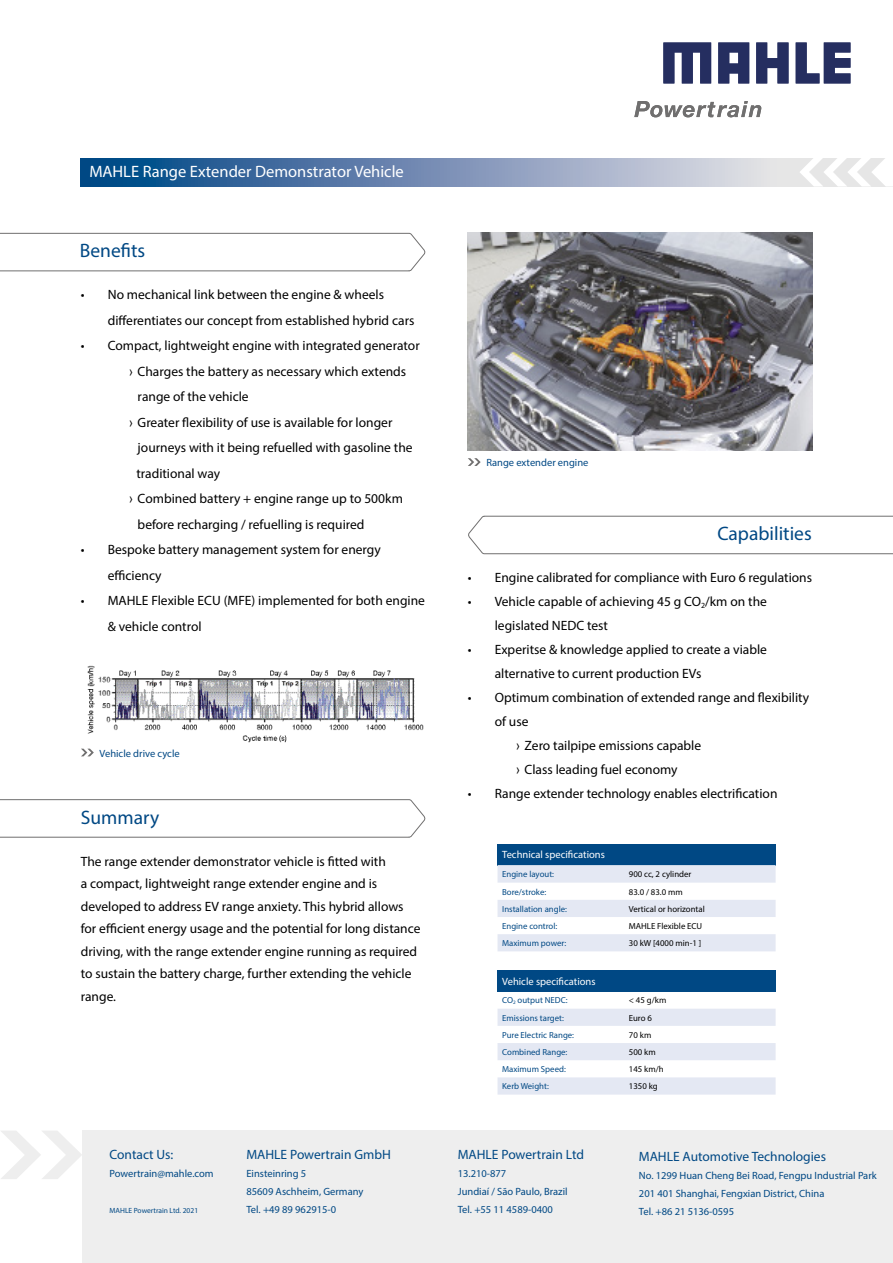
<style>
.page{position:relative;width:893px;height:1263px;background:#fff}
.page>*{position:absolute;margin:0;border:0;box-sizing:border-box;transform-origin:0 0}
.t1{font:19.5px "Myriad Pro";color:#004884}
.t2{font:16.5px "Myriad Pro";color:#fff}
.t3{font:13.5px/22.5px "Myriad Pro";color:#000}
.t4{font:13.5px "Myriad Pro";color:#004884}
.t5{font:10.5px/18px "Myriad Pro";color:#004884}
.t6{font:10.5px "Myriad Pro";color:#fff}
.t7{font:8.7px "Myriad Pro";color:#004884}
.t8{font:8.7px "Myriad Pro";color:#000}
.t9{font:7.5px "Myriad Pro";color:#004884}
.s1{font-family:"Arial Narrow"}
.s2{font-size:5.1px}
</style>
<div class="page">
<svg style="left:81px;top:158px;width:718px;height:28px;background:#7591b5"></svg>
<svg style="left:799px;top:158px;width:86px;height:28px"></svg>
<svg style="left:468px;top:458px;width:13px;height:8px"></svg>
<div style="left:82px;top:1130px;width:811px;height:133px;background:#eee"></div>
<svg style="left:1px;top:1131px;width:81px;height:48px"></svg>
<svg style="left:0;top:233px;width:426px;height:39px"></svg>
<svg style="left:468px;top:515px;width:425px;height:39px"></svg>
<svg style="left:0;top:799px;width:426px;height:39px"></svg>
<img style="left:468px;top:233px;width:344px;height:218px">
<div style="left:497px;top:970px;width:279px;height:21px;background:#004884"></div>
<svg style="left:497px;top:1009px;width:279px;height:85px"></svg>
<div style="left:497px;top:844px;width:279px;height:21px;background:#004884"></div>
<svg style="left:497px;top:865px;width:279px;height:86px"></svg>
<img style="left:87px;top:665px;width:337px;height:78px">
<svg style="left:81px;top:749px;width:13px;height:7px"></svg>
<svg style="left:634px;top:101px;width:127px;height:16px"></svg>
<svg style="left:663px;top:42px;width:48px;height:41px"></svg>
<svg style="left:756px;top:42px;width:32px;height:41px"></svg>
<svg style="left:796px;top:42px;width:54px;height:41px"></svg>
<svg style="left:718px;top:42px;width:31px;height:41px"></svg>
<p class="t2" style="left:89px;top:161px;width:316px">MAHLE Range Extender Demonstrator Vehicle</p>
<h1 class="t1" style="left:80px;top:239px;width:67px">Benefits</h1>
<p class="t3" style="left:108px;top:282px;width:308px;line-height:25.5px;text-indent:-27px">• No mechanical link between the engine &amp; wheels differentiates our concept from established hybrid cars</p>
<p class="t3" style="left:81px;top:334px;width:340px">• Compact, lightweight engine with integrated generator</p>
<p class="t3" style="left:129px;top:360px;width:279px"><span class="s1">›</span> Charges the battery as necessary which extends</p>
<p class="t3" style="left:138px;top:385px;width:113px">range of the vehicle</p>
<p class="t3" style="left:129px;top:411px;width:265px"><span class="s1">›</span> Greater flexibility of use is available for longer</p>
<p class="t3" style="left:138px;top:436px;width:276px">journeys with it being refuelled with gasoline the</p>
<p class="t3" style="left:136px;top:462px;width:85px">traditional way</p>
<p class="t3" style="left:129px;top:487px;width:275px"><span class="s1">›</span> Combined battery + engine range up to 500km</p>
<p class="t3" style="left:138px;top:513px;width:228px">before recharging / refuelling is required</p>
<p class="t3" style="left:108px;top:537px;width:275px;line-height:25.5px;text-indent:-27px">• Bespoke battery management system for energy efficiency</p>
<p class="t3" style="left:108px;top:588px;width:319px;line-height:25.5px;text-indent:-27px">• MAHLE Flexible ECU (MFE) implemented for both engine &amp; vehicle control</p>
<p class="t5" style="left:100px;top:744px;width:82px">Vehicle drive cycle</p>
<h1 class="t1" style="left:81px;top:806px;width:80px">Summary</h1>
<p class="t3" style="left:81px;top:850px;width:341px">The range extender demonstrator vehicle is fitted with<br>a compact, lightweight range extender engine and is developed to address EV range anxiety. This hybrid allows for efficient energy usage and the potential for long distance driving, with the range extender engine running as required to sustain the battery charge, further extending the vehicle range.</p>
<p class="t4" style="left:110px;top:1146px;width:65px">Contact Us:</p>
<p class="t5" style="left:110px;top:1165px;width:106px">Powertrain@mahle.com</p>
<p class="t9" style="left:110px;top:1206px;width:90px">MAHLE Powertrain Ltd. 2021</p>
<p class="t4" style="left:246px;top:1146px;width:146px">MAHLE Powertrain GmbH</p>
<p class="t5" style="left:246px;top:1165px;width:118px">Einsteinring 5<br>85609 Aschheim, Germany<br>Tel. +49 89 962915-0</p>
<p class="t5" style="left:486px;top:453px;width:104px">Range extender engine</p>
<h1 class="t1" style="left:717px;top:521px;width:96px">Capabilities</h1>
<p class="t3" style="left:468px;top:566px;width:346px">• Engine calibrated for compliance with Euro 6 regulations</p>
<p class="t3" style="left:495px;top:589px;width:274px;line-height:24px;text-indent:-27px">• Vehicle capable of achieving 45 g CO<sub>2</sub>/km on the legislated NEDC test</p>
<p class="t3" style="left:495px;top:637px;width:274px;line-height:24px;text-indent:-27px">• Experitse &amp; knowledge applied to create a viable alternative to current production EVs</p>
<p class="t3" style="left:468px;top:686px;width:343px">• Optimum combination of extended range and flexibility</p>
<p class="t3" style="left:495px;top:710px;width:35px">of use</p>
<p class="t3" style="left:516px;top:734px;width:187px"><span class="s1">›</span> Zero tailpipe emissions capable</p>
<p class="t3" style="left:516px;top:758px;width:163px"><span class="s1">›</span> Class leading fuel economy</p>
<p class="t3" style="left:468px;top:782px;width:311px">• Range extender technology enables electrification</p>
<p class="t6" style="left:502px;top:848px;width:104px">Technical specifications</p>
<p class="t7" style="left:502px;top:869px;width:53px">Engine layout:</p>
<p class="t8" style="left:629px;top:869px;width:64px">900 cc, 2 cylinder</p>
<p class="t7" style="left:502px;top:886px;width:46px">Bore/stroke:</p>
<p class="t8" style="left:629px;top:886px;width:55px">83.0 / 83.0 mm</p>
<p class="t7" style="left:502px;top:903px;width:66px">Installation angle:</p>
<p class="t8" style="left:629px;top:903px;width:77px">Vertical or horizontal</p>
<p class="t7" style="left:502px;top:920px;width:57px">Engine control:</p>
<p class="t8" style="left:629px;top:920px;width:75px">MAHLE Flexible ECU</p>
<p class="t7" style="left:502px;top:938px;width:66px">Maximum power:</p>
<p class="t8" style="left:629px;top:938px;width:74px">30 kW [4000 min-1 ]</p>
<p class="t6" style="left:502px;top:974px;width:95px">Vehicle specifications</p>
<p class="t7" style="left:502px;top:995px;width:67px">CO<span class="s2">2</span> output NEDC:</p>
<p class="t8" style="left:629px;top:995px;width:39px">&lt; 45 g/km</p>
<p class="t7" style="left:502px;top:1012px;width:63px">Emissions target:</p>
<p class="t8" style="left:629px;top:1012px;width:25px">Euro 6</p>
<p class="t7" style="left:502px;top:1029px;width:73px">Pure Electric Range:</p>
<p class="t8" style="left:629px;top:1029px;width:24px">70 km</p>
<p class="t7" style="left:502px;top:1047px;width:67px">Combined Range:</p>
<p class="t8" style="left:629px;top:1047px;width:28px">500 km</p>
<p class="t7" style="left:502px;top:1064px;width:65px">Maximum Speed:</p>
<p class="t8" style="left:629px;top:1064px;width:36px">145 km/h</p>
<p class="t7" style="left:502px;top:1081px;width:48px">Kerb Weight:</p>
<p class="t8" style="left:629px;top:1081px;width:30px">1350 kg</p>
<p class="t4" style="left:458px;top:1146px;width:128px">MAHLE Powertrain Ltd</p>
<p class="t5" style="left:458px;top:1165px;width:111px">13.210-877<br>Jundiaí / São Paulo, Brazil<br>Tel. +55 11 4589-0400</p>
<p class="t4" style="left:639px;top:1147px;width:189px">MAHLE Automotive Technologies</p>
<p class="t5" style="left:639px;top:1166px;width:239px">No. 1299 Huan Cheng Bei Road, Fengpu Industrial Park<br>201 401 Shanghai, Fengxian District, China<br>Tel. +86 21 5136-0595</p>
</div>
